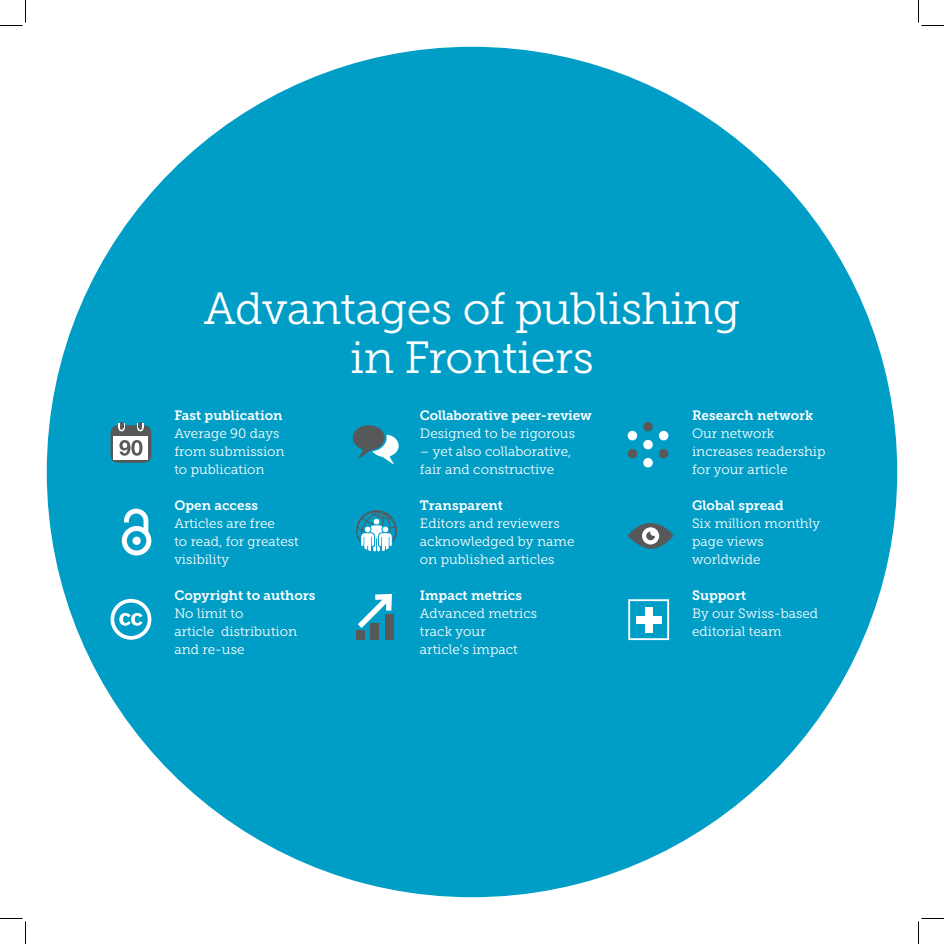
<style>
.page{position:relative;width:944px;height:944px;background:#fff}
.page>*{position:absolute;margin:0;border:0;box-sizing:border-box;transform-origin:0 0}
.t1{font:45px/49.5px "Museo Slab 300";letter-spacing:-.015em;color:#fff;text-align:center}
.t2{font:13.5px/18px "Museo Slab 300";color:#fff}
.t3{font:13.5px "Museo Slab 700";color:#fff}
</style>
<div class="page">
<div style="left:47px;top:47px;width:850px;height:850px;background:#009ec7;border-radius:50%"></div>
<div style="left:111px;top:425px;width:40px;height:38px;background:#57585a;border-radius:8px"></div>
<div style="left:114px;top:436px;width:34px;height:24px;background:#fff"></div>
<div style="left:118px;top:425px;width:7px;height:6px;background:#fff;border-radius:50%"></div>
<svg style="left:118px;top:422px;width:7px;height:8px"></svg>
<div style="left:137px;top:425px;width:7px;height:6px;background:#fff;border-radius:50%"></div>
<svg style="left:137px;top:422px;width:7px;height:8px"></svg>
<svg style="left:119px;top:440px;width:23px;height:16px"></svg>
<svg style="left:122px;top:509px;width:29px;height:46px"></svg>
<svg style="left:111px;top:599px;width:40px;height:41px"></svg>
<svg style="left:353px;top:425px;width:46px;height:39px"></svg>
<svg style="left:356px;top:510px;width:41px;height:41px"></svg>
<div style="left:356px;top:630px;width:8px;height:10px;background:#57585a"></div>
<div style="left:371px;top:624px;width:8px;height:16px;background:#57585a"></div>
<div style="left:385px;top:614px;width:8px;height:26px;background:#57585a"></div>
<svg style="left:358px;top:593px;width:36px;height:41px"></svg>
<div style="left:628px;top:449px;width:9px;height:9px;background:#57585a;border-radius:50%"></div>
<div style="left:643px;top:422px;width:10px;height:9px;background:#57585a;border-radius:50%"></div>
<div style="left:659px;top:449px;width:9px;height:9px;background:#57585a;border-radius:50%"></div>
<div style="left:659px;top:431px;width:9px;height:9px;background:#fff;border-radius:50%"></div>
<div style="left:628px;top:431px;width:9px;height:9px;background:#fff;border-radius:50%"></div>
<div style="left:643px;top:440px;width:10px;height:9px;background:#fff;border-radius:50%"></div>
<div style="left:643px;top:458px;width:10px;height:9px;background:#fff;border-radius:50%"></div>
<svg style="left:628px;top:523px;width:45px;height:26px"></svg>
<div style="left:642px;top:527px;width:17px;height:17px;background:#fff;border-radius:50%"></div>
<svg style="left:646px;top:532px;width:9px;height:8px"></svg>
<div style="left:650px;top:529px;width:7px;height:7px;background:#fff;border-radius:50%"></div>
<div style="left:628px;top:599px;width:41px;height:41px;border:2px solid #fff"></div>
<div style="left:636px;top:616px;width:25px;height:7px;background:#fff"></div>
<div style="left:645px;top:607px;width:7px;height:25px;background:#fff"></div>
<svg style="left:0;top:0;width:26px;height:26px"></svg>
<svg style="left:0;top:918px;width:26px;height:26px"></svg>
<svg style="left:918px;top:0;width:26px;height:26px"></svg>
<svg style="left:918px;top:918px;width:26px;height:26px"></svg>
<h1 class="t1" style="left:204px;top:284px;width:538px">Advantages of publishing in Frontiers</h1>
<p class="t3" style="left:174px;top:408px;width:110px">Fast publication</p>
<p class="t2" style="left:174px;top:425px;width:112px">Average 90 days from submission to publication</p>
<p class="t3" style="left:174px;top:498px;width:85px">Open access</p>
<p class="t2" style="left:174px;top:515px;width:126px">Articles are free<br>to read, for greatest visibility</p>
<p class="t3" style="left:174px;top:588px;width:143px">Copyright to authors</p>
<p class="t2" style="left:174px;top:605px;width:124px">No limit to<br>article distribution and re-use</p>
<p class="t3" style="left:420px;top:408px;width:174px">Collaborative peer-review</p>
<p class="t2" style="left:420px;top:425px;width:157px">Designed to be rigorous</p>
<p class="t2" style="left:420px;top:443px;width:153px">– yet also collaborative, fair and constructive</p>
<p class="t3" style="left:420px;top:498px;width:85px">Transparent</p>
<p class="t2" style="left:420px;top:515px;width:156px">Editors and reviewers acknowledged by name on published articles</p>
<p class="t3" style="left:420px;top:588px;width:104px">Impact metrics</p>
<p class="t2" style="left:420px;top:605px;width:119px">Advanced metrics track your article’s impact</p>
<p class="t3" style="left:692px;top:408px;width:123px">Research network</p>
<p class="t2" style="left:692px;top:425px;width:135px">Our network increases readership for your article</p>
<p class="t3" style="left:692px;top:498px;width:93px">Global spread</p>
<p class="t2" style="left:692px;top:515px;width:130px">Six million monthly page views worldwide</p>
<p class="t3" style="left:692px;top:588px;width:56px">Support</p>
<p class="t2" style="left:692px;top:605px;width:128px">By our Swiss-based editorial team</p>
</div>
